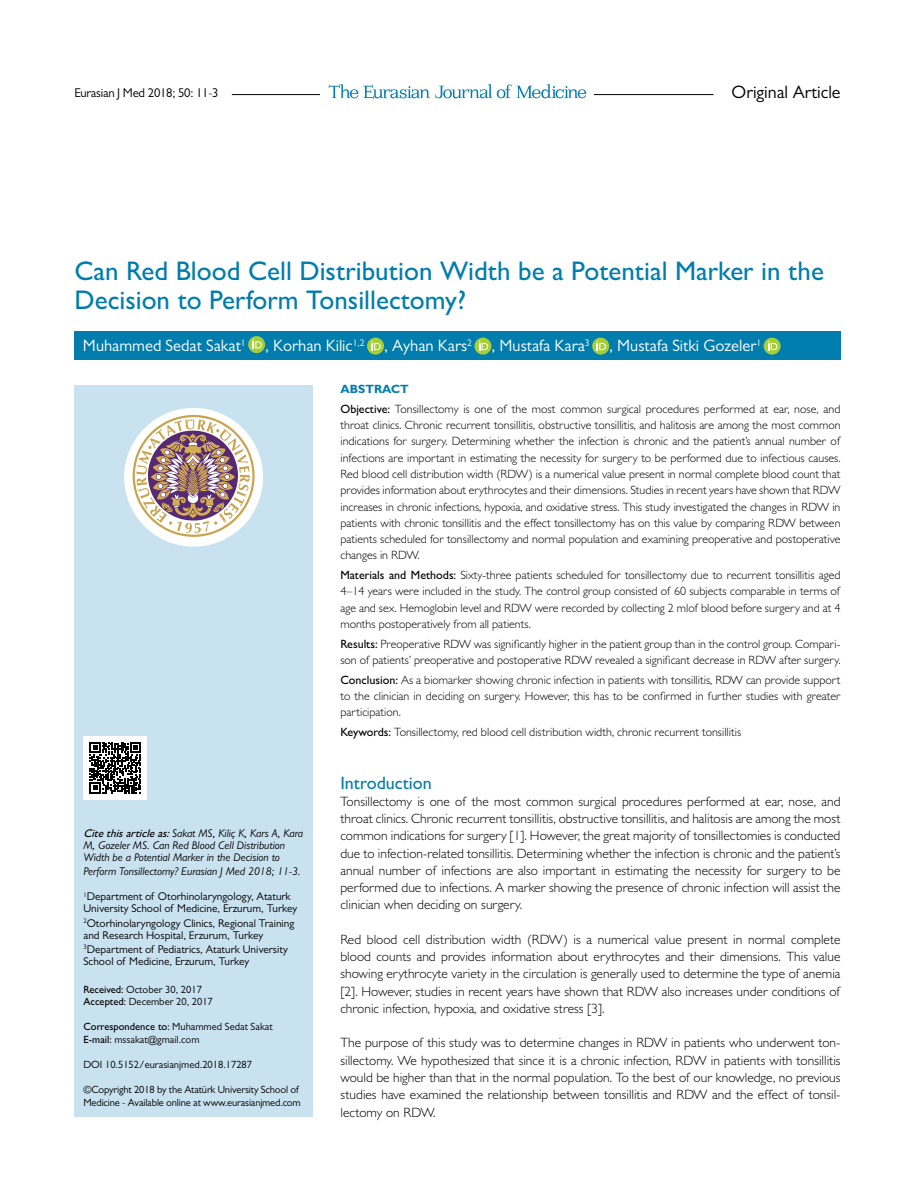
<style>
.page{position:relative;width:915px;height:1191px;background:#fff}
.page>*{position:absolute;margin:0;border:0;box-sizing:border-box;transform-origin:0 0}
.t1{font:500 27px/28.5px "Gill Sans MT Pro";color:#007dac}
.t2{font:18px "Gill Sans MT Pro";color:#000}
.t3{font:500 18px "Gill Sans MT Pro";color:#007dac}
.t4{font:16.5px "Gill Sans MT Pro";color:#fff}
.t5{font:300 13.5px/17.2px "Gill Sans MT Pro";color:#000;text-align:justify}
.t6{font:12.75px "Gill Sans MT Pro";letter-spacing:-.02em;color:#000}
.t7{font:300 12px/16.4px "Gill Sans MT Pro";color:#000;text-align:justify}
.t8{font:11.25px/12px "Gill Sans MT Pro";color:#000}
.t9{font:italic 11.25px/12px "Gill Sans MT Pro";color:#000}
.t10{font:10.5px/12.6px "Gill Sans MT Pro";letter-spacing:-.005em;color:#000}
.s1{font-weight:500}
.s2{font-weight:700;color:#007dac}
</style>
<div class="page">
<div style="left:74px;top:385px;width:239px;height:731px;background:#c9e2ef"></div>
<hr style="left:232px;top:94px;width:481px;height:1px;background:#000">
<div style="left:320px;top:80px;width:273px;height:25px;background:#fff"></div>
<svg style="left:328px;top:84px;width:101px;height:15px"></svg>
<svg style="left:435px;top:84px;width:151px;height:14px"></svg>
<div style="left:74px;top:331px;width:766px;height:28px;background:#007dac"></div>
<div style="left:248px;top:336px;width:17px;height:17px;background:#a6ce39;border-radius:50%"></div>
<svg style="left:252px;top:339px;width:10px;height:9px"></svg>
<svg style="left:367px;top:337px;width:17px;height:17px"></svg>
<svg style="left:371px;top:341px;width:9px;height:9px"></svg>
<svg style="left:474px;top:337px;width:17px;height:17px"></svg>
<svg style="left:479px;top:341px;width:9px;height:9px"></svg>
<svg style="left:592px;top:337px;width:17px;height:17px"></svg>
<svg style="left:596px;top:341px;width:9px;height:9px"></svg>
<svg style="left:763px;top:337px;width:17px;height:17px"></svg>
<svg style="left:767px;top:341px;width:10px;height:9px"></svg>
<div style="left:124px;top:408px;width:139px;height:138px;background:#fff;border-radius:50%"></div>
<svg style="left:132px;top:415px;width:122px;height:122px"></svg>
<div style="left:83px;top:735px;width:64px;height:64px;background:#fff"></div>
<svg style="left:90px;top:742px;width:51px;height:51px"></svg>
<p class="t6" style="left:74px;top:85px;width:146px">Eurasian J Med 2018; 50: 11-3</p>
<h2 class="t2" style="left:731px;top:81px;width:110px">Original Article</h2>
<h1 class="t1" style="left:74px;top:257px;width:750px">Can Red Blood Cell Distribution Width be a Potential Marker in the<br>Decision to Perform Tonsillectomy?</h1>
<h3 class="t4" style="left:83px;top:336px;width:679px">Muhammed Sedat Sakat<sup>1</sup> , Korhan Kilic<sup>1,2</sup> , Ayhan Kars<sup>2</sup> , Mustafa Kara<sup>3</sup> , Mustafa Sitki Gozeler<sup>1</sup></h3>
<p class="t9" style="left:83px;top:827px;width:221px"><span class="s1">Citethisarticleas:</span>Sakat MS, Kiliç K, Kars A, Kara<br>M, Gozeler MS. Can Red Blood Cell Distribution<br>Width be a Potential Marker in the Decision to</p>
<p class="t9" style="left:83px;top:865px;width:218px">Perform Tonsillectomy? Eurasian J Med 2018; 11-3.</p>
<p class="t8" style="left:83px;top:890px;width:215px"><sup>1</sup>Department of Otorhinolaryngology, Ataturk<br>University School of Medicine, Erzurum, Turkey</p>
<p class="t8" style="left:83px;top:916px;width:212px"><sup>2</sup>Otorhinolaryngology Clinics, Regional Training and Research Hospital, Erzurum, Turkey</p>
<p class="t8" style="left:83px;top:942px;width:206px;line-height:12.6px"><sup>3</sup>Department of Pediatrics, Ataturk University<br>School of Medicine, Erzurum, Turkey</p>
<p class="t10" style="left:83px;top:982px;width:131px"><span class="s1">Received:</span> October 30, 2017<br><span class="s1">Accepted:</span> December 20, 2017</p>
<p class="t10" style="left:83px;top:1020px;width:191px"><span class="s1">Correspondence to:</span> Muhammed Sedat Sakat<br><span class="s1">E-mail:</span> mssakat@gmail.com</p>
<p class="t10" style="left:83px;top:1058px;width:170px">DOI 10.5152/eurasianjmed.2018.17287</p>
<p class="t10" style="left:83px;top:1083px;width:219px">©Copyright 2018 by the Atatürk University School of<br>Medicine - Available online at www.eurasianjmed.com</p>
<p class="t7" style="left:340px;top:379px;width:501px;line-height:19.6px"><span class="s2">ABSTRACT<br></span><span class="s1">Objective:</span> Tonsillectomy is one of the most common surgical procedures performed at ear, nose, and</p>
<p class="t7" style="left:340px;top:417px;width:501px">throat clinics. Chronic recurrent tonsillitis, obstructive tonsillitis, and halitosis are among the most common indications for surgery. Determining whether the infection is chronic and the patient’s annual number of infections are important in estimating the necessity for surgery to be performed due to infectious causes.<br>Red blood cell distribution width (RDW) is a numerical value present in normal complete blood count that provides information about erythrocytes and their dimensions. Studies in recent years have shown that RDW increases in chronic infections, hypoxia, and oxidative stress. This study investigated the changes in RDW in patients with chronic tonsillitis and the effect tonsillectomy has on this value by comparing RDW between patients scheduled for tonsillectomy and normal population and examining preoperative and postoperative changes in RDW.</p>
<p class="t7" style="left:340px;top:566px;width:501px"><span class="s1">Materials and Methods:</span> Sixty-three patients scheduled for tonsillectomy due to recurrent tonsillitis aged 4–14 years were included in the study. The control group consisted of 60 subjects comparable in terms of age and sex. Hemoglobin level and RDW were recorded by collecting 2 mlof blood before surgery and at 4 months postoperatively from all patients.</p>
<p class="t7" style="left:340px;top:635px;width:501px"><span class="s1">Results:</span> Preoperative RDW was significantly higher in the patient group than in the control group. Compari&shy;son of patients’ preoperative and postoperative RDW revealed a significant decrease in RDW after surgery.</p>
<p class="t7" style="left:340px;top:671px;width:501px"><span class="s1">Conclusion:</span> As a biomarker showing chronic infection in patients with tonsillitis, RDW can provide support to the clinician in deciding on surgery. However, this has to be confirmed in further studies with greater participation.</p>
<p class="t7" style="left:340px;top:723px;width:402px"><span class="s1">Keywords:</span> Tonsillectomy, red blood cell distribution width, chronic recurrent tonsillitis</p>
<h2 class="t3" style="left:340px;top:772px;width:93px">Introduction</h2>
<p class="t5" style="left:340px;top:792px;width:501px">Tonsillectomy is one of the most common surgical procedures performed at ear, nose, and throat clinics. Chronic recurrent tonsillitis, obstructive tonsillitis, and halitosis are among the most common indications for surgery [1]. However, the great majority of tonsillectomies is conducted due to infection-related tonsillitis. Determining whether the infection is chronic and the patient’s annual number of infections are also important in estimating the necessity for surgery to be performed due to infections. A marker showing the presence of chronic infection will assist the clinician when deciding on surgery.</p>
<p class="t5" style="left:340px;top:930px;width:501px">Red blood cell distribution width (RDW) is a numerical value present in normal complete blood counts and provides information about erythrocytes and their dimensions. This value showing erythrocyte variety in the circulation is generally used to determine the type of anemia [2]. However, studies in recent years have shown that RDW also increases under conditions of chronic infection, hypoxia, and oxidative stress [3].</p>
<p class="t5" style="left:340px;top:1034px;width:501px">The purpose of this study was to determine changes in RDW in patients who underwent ton&shy;sillectomy. We hypothesized that since it is a chronic infection, RDW in patients with tonsillitis would be higher than that in the normal population. To the best of our knowledge, no previous studies have examined the relationship between tonsillitis and RDW and the effect of tonsil&shy;lectomy on RDW.</p>
</div>
